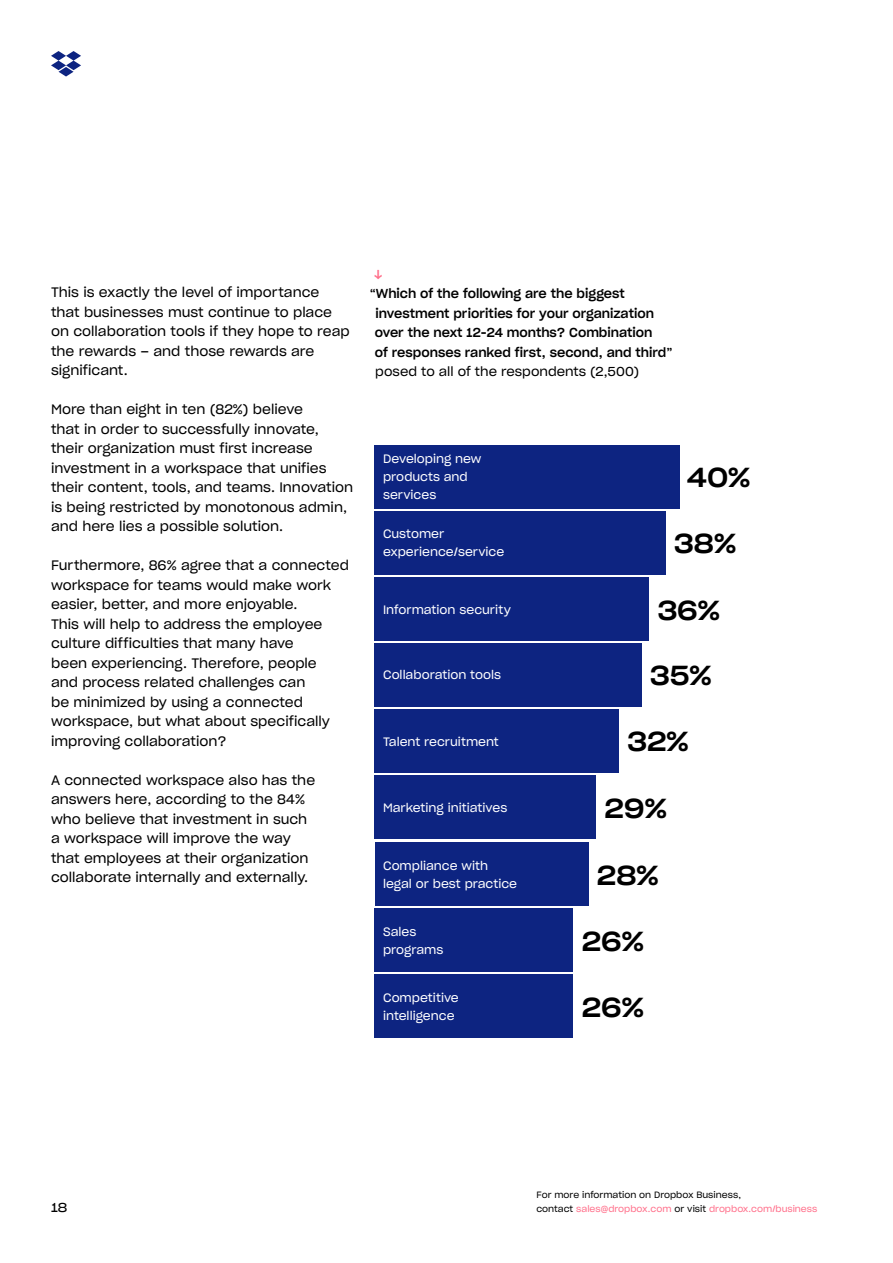
<style>
.page{position:relative;width:893px;height:1263px;background:#fff}
.page>*{position:absolute;margin:0;border:0;box-sizing:border-box;transform-origin:0 0}
.t1{font:27px "Sharp Grotesk Medium 22";color:#000}
.t2{font:13.5px/19.5px "Sharp Grotesk Book 20";color:#000}
.t3{font:12.75px/19.5px "Sharp Grotesk Medium 20";color:#000}
.t4{font:12.75px "Sharp Grotesk Book 20";color:#000}
.t5{font:12.75px "Sharp Grotesk Book 22";color:#000}
.t6{font:12.75px "Sharp Grotesk Medium 20";color:#ff708b}
.t7{font:12px/18px "Sharp Grotesk Book 20";color:#fff}
.t8{font:9px/13.5px "Sharp Grotesk Book 20";color:#000}
.s1{color:#ff708b}
</style>
<div class="page">
<svg style="left:51px;top:51px;width:30px;height:26px"></svg>
<div style="left:375px;top:445px;width:305px;height:63px;background:#0d2481"></div>
<div style="left:375px;top:511px;width:291px;height:63px;background:#0d2481"></div>
<div style="left:375px;top:577px;width:274px;height:63px;background:#0d2481"></div>
<div style="left:375px;top:643px;width:267px;height:63px;background:#0d2481"></div>
<div style="left:375px;top:709px;width:244px;height:63px;background:#0d2481"></div>
<div style="left:375px;top:775px;width:221px;height:63px;background:#0d2481"></div>
<div style="left:375px;top:842px;width:213px;height:63px;background:#0d2481"></div>
<div style="left:375px;top:908px;width:198px;height:63px;background:#0d2481"></div>
<div style="left:375px;top:974px;width:198px;height:63px;background:#0d2481"></div>
<p class="t2" style="left:51px;top:282px;width:300px">This is exactly the level of importance that businesses must continue to place on collaboration tools if they hope to reap the rewards – and those rewards are significant.</p>
<p class="t2" style="left:51px;top:399px;width:304px">More than eight in ten (82%) believe<br>that in order to successfully innovate, their organization must first increase investment in a workspace that unifies their content, tools, and teams. Innovation is being restricted by monotonous admin, and here lies a possible solution.</p>
<p class="t2" style="left:51px;top:555px;width:299px">Furthermore, 86% agree that a connected workspace for teams would make work easier, better, and more enjoyable.<br>This will help to address the employee culture difficulties that many have<br>been experiencing. Therefore, people<br>and process related challenges can<br>be minimized by using a connected workspace, but what about specifically improving collaboration?</p>
<p class="t2" style="left:51px;top:770px;width:266px">A connected workspace also has the answers here, according to the 84% who believe that investment in such a workspace will improve the way that employees at their organization collaborate internally and externally.</p>
<p class="t6" style="left:373px;top:263px;width:13px">↓</p>
<p class="t3" style="left:375px;top:283px;width:299px;text-indent:-5px">“Which of the following are the biggest investment priorities for your organization over the next 12-24 months? Combination<br>of responses ranked first, second, and third”</p>
<p class="t4" style="left:375px;top:361px;width:266px">posed to all of the respondents (2,500)</p>
<p class="t7" style="left:383px;top:450px;width:100px">Developing new products and services</p>
<p class="t7" style="left:383px;top:525px;width:123px">Customer experience/service</p>
<h1 class="t1" style="left:687px;top:454px;width:65px">40%</h1>
<h1 class="t1" style="left:674px;top:520px;width:64px">38%</h1>
<p class="t7" style="left:383px;top:600px;width:129px">Information security</p>
<h1 class="t1" style="left:658px;top:586px;width:64px">36%</h1>
<p class="t7" style="left:383px;top:666px;width:119px">Collaboration tools</p>
<h1 class="t1" style="left:650px;top:652px;width:63px">35%</h1>
<p class="t7" style="left:383px;top:732px;width:117px">Talent recruitment</p>
<h1 class="t1" style="left:627px;top:718px;width:63px">32%</h1>
<p class="t7" style="left:383px;top:798px;width:126px">Marketing initiatives</p>
<h1 class="t1" style="left:605px;top:785px;width:64px">29%</h1>
<p class="t7" style="left:383px;top:856px;width:136px">Compliance with legal or best practice</p>
<p class="t7" style="left:383px;top:922px;width:62px">Sales programs</p>
<p class="t7" style="left:383px;top:988px;width:77px">Competitive intelligence</p>
<h1 class="t1" style="left:597px;top:851px;width:63px">28%</h1>
<h1 class="t1" style="left:582px;top:918px;width:64px">26%</h1>
<h1 class="t1" style="left:582px;top:983px;width:64px">26%</h1>
<p class="t5" style="left:51px;top:1197px;width:18px">18</p>
<p class="t8" style="left:536px;top:1188px;width:283px">For more information on Dropbox Business,<br>contact <span class="s1">sales@dropbox.com</span> or visit <span class="s1">dropbox.com/business</span></p>
</div>
